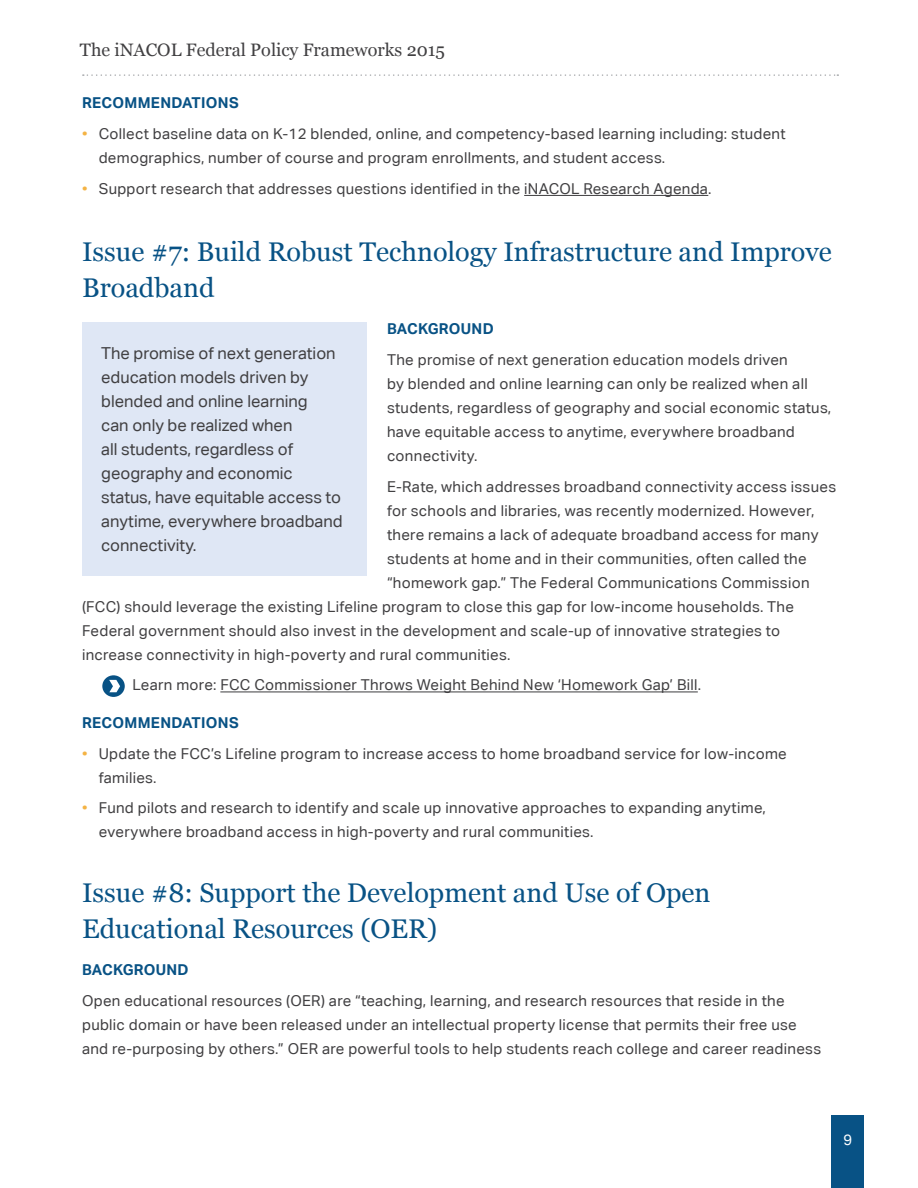
<style>
.page{position:relative;width:918px;height:1188px;background:#fff}
.page>*{position:absolute;margin:0;border:0;box-sizing:border-box;transform-origin:0 0}
.t1{font:27px/36px "Georgia";color:#085285}
.t2{font:18px "Georgia";color:#414042}
.t3{font:16.5px/24px "Aktiv Grotesk";color:#414042}
.t4{font:15px/24px "Aktiv Grotesk";letter-spacing:.02em;color:#414042}
.t5{font:700 15px "Aktiv Grotesk";letter-spacing:.02em;color:#085285}
.t6{font:15px "Aktiv Grotesk";color:#fff}
.s1{color:#f4b344}
</style>
<div class="page">
<svg style="left:83px;top:74px;width:755px;height:2px"></svg>
<div style="left:832px;top:1116px;width:32px;height:72px;background:#085285"></div>
<hr style="left:524px;top:195px;width:184px;height:1px;background:#414042">
<hr style="left:220px;top:691px;width:478px;height:1px;background:#414042">
<svg style="left:102px;top:675px;width:23px;height:22px"></svg>
<svg style="left:109px;top:680px;width:11px;height:12px"></svg>
<div style="left:82px;top:322px;width:285px;height:254px;background:#dfe7f5"></div>
<p class="t2" style="left:80px;top:36px;width:367px">The iNACOL Federal Policy Frameworks 2015</p>
<p class="t5" style="left:82px;top:94px;width:158px">RECOMMENDATIONS</p>
<p class="t4" style="left:99px;top:122px;width:688px;text-indent:-17px"><span class="s1">•</span> Collect baseline data on K-12 blended, online, and competency-based learning including: student demographics, number of course and program enrollments, and student access.</p>
<p class="t4" style="left:82px;top:177px;width:631px"><span class="s1">•</span> Support research that addresses questions identified in the iNACOL Research Agenda.</p>
<h1 class="t1" style="left:82px;top:232px;width:751px">Issue #7: Build Robust Technology Infrastructure and Improve<br>Broadband</h1>
<p class="t5" style="left:387px;top:320px;width:108px">BACKGROUND</p>
<p class="t4" style="left:387px;top:348px;width:446px">The promise of next generation education models driven<br>by blended and online learning can only be realized when all students, regardless of geography and social economic status, have equitable access to anytime, everywhere broadband connectivity.</p>
<p class="t4" style="left:387px;top:474px;width:451px">E-Rate, which addresses broadband connectivity access issues</p>
<p class="t4" style="left:387px;top:498px;width:429px">for schools and libraries, was recently modernized. However,</p>
<p class="t4" style="left:387px;top:522px;width:433px">there remains a lack of adequate broadband access for many</p>
<p class="t4" style="left:387px;top:546px;width:421px">students at home and in their communities, often called the</p>
<p class="t4" style="left:387px;top:570px;width:424px">“homework gap.” The Federal Communications Commission</p>
<p class="t4" style="left:82px;top:594px;width:713px">(FCC) should leverage the existing Lifeline program to close this gap for low-income households. The</p>
<p class="t4" style="left:82px;top:618px;width:700px">Federal government should also invest in the development and scale-up of innovative strategies to</p>
<p class="t4" style="left:82px;top:642px;width:430px">increase connectivity in high-poverty and rural communities.</p>
<p class="t4" style="left:132px;top:673px;width:570px">Learn more: FCC Commissioner Throws Weight Behind New ‘Homework Gap’ Bill.</p>
<p class="t5" style="left:82px;top:713px;width:158px">RECOMMENDATIONS</p>
<p class="t4" style="left:99px;top:741px;width:690px;text-indent:-17px"><span class="s1">•</span> Update the FCC’s Lifeline program to increase access to home broadband service for low-income families.</p>
<p class="t4" style="left:99px;top:796px;width:669px;text-indent:-17px"><span class="s1">•</span> Fund pilots and research to identify and scale up innovative approaches to expanding anytime, everywhere broadband access in high-poverty and rural communities.</p>
<p class="t3" style="left:101px;top:341px;width:243px">The promise of next generation education models driven by blended and online learning<br>can only be realized when<br>all students, regardless of geography and economic status, have equitable access to anytime, everywhere broadband connectivity.</p>
<h1 class="t1" style="left:82px;top:873px;width:630px">Issue #8: Support the Development and Use of Open<br>Educational Resources (OER)</h1>
<p class="t5" style="left:82px;top:961px;width:108px">BACKGROUND</p>
<p class="t4" style="left:82px;top:989px;width:741px">Open educational resources (OER) are “teaching, learning, and research resources that reside in the public domain or have been released under an intellectual property license that permits their free use and re-purposing by others.” OER are powerful tools to help students reach college and career readiness</p>
<p class="t6" style="left:843px;top:1131px;width:10px">9</p>
</div>
